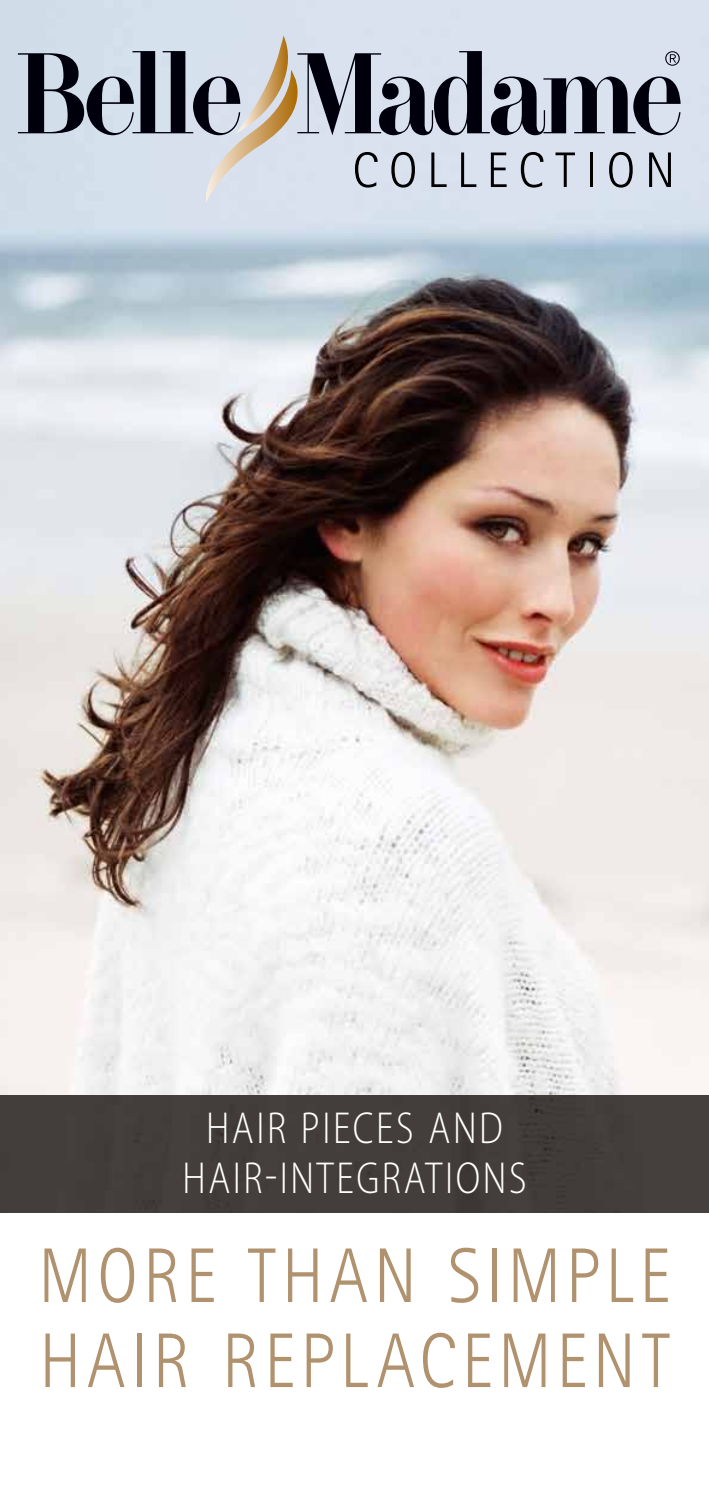
<style>
.page{position:relative;width:709px;height:1489px;background:#fff}
.page>*{position:absolute;margin:0;border:0;box-sizing:border-box;transform-origin:0 0}
.t1{font:300 77.5px/85px "Rotis Sans Serif";letter-spacing:.075em;color:#b1926e;scale:.91 1}
.t2{font:300 50px "Rotis Sans Serif";letter-spacing:.2em;color:#000}
.t3{font:300 semi-condensed 45px/50px "Myriad Pro";letter-spacing:.06em;color:#fff;text-align:center;scale:.91 1}
</style>
<div class="page">
<img style="left:0;top:0;width:709px;height:1095px">
<div style="left:0;top:1095px;width:709px;height:117px;background:#433e3b"></div>
<svg style="left:200px;top:35px;width:119px;height:168px;background:#d9dde4"></svg>
<svg style="left:18px;top:51px;width:662px;height:84px;background:#90949e"></svg>
<p class="t2" style="left:352px;top:141px;width:324px">COLLECTION</p>
<p class="t3" style="left:182px;top:1103px;width:379px">HAIR PIECES AND<br>HAIR-INTEGRATIONS</p>
<h1 class="t1" style="left:38px;top:1233px;width:696px">MORE THAN SIMPLE<br>HAIR REPLACEMENT</h1>
</div>
